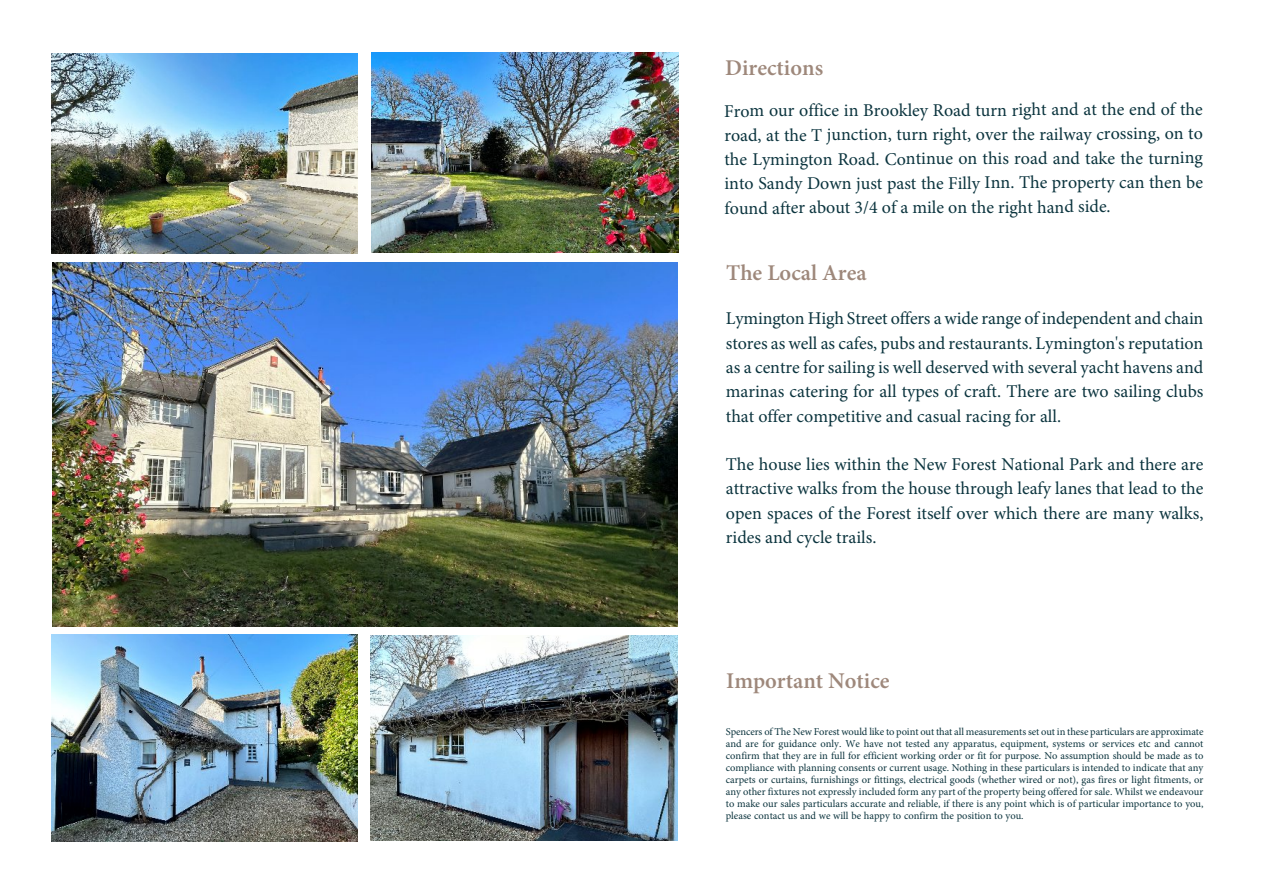
<style>
.page{position:relative;width:1263px;height:893px;background:#fff}
.page>*{position:absolute;margin:0;border:0;box-sizing:border-box;transform-origin:0 0}
.t1{font:600 22.5px "Minion Pro";color:#9e887b}
.t2{font:18px/24.3px "Minion Pro";color:#0b343e;text-align:justify}
.t3{font:10.5px/12px "Minion Pro";color:#0b333d;text-align:justify}
</style>
<div class="page">
<img style="left:53px;top:263px;width:625px;height:363px">
<img style="left:370px;top:636px;width:308px;height:204px">
<img style="left:371px;top:52px;width:308px;height:200px">
<img style="left:52px;top:54px;width:306px;height:199px">
<img style="left:52px;top:635px;width:306px;height:206px">
<h1 class="t1" style="left:725px;top:59px;width:99px">Directions</h1>
<p class="t2" style="left:724px;top:99px;width:480px">From our office in Brookley Road turn right and at the end of the road, at the T junction, turn right, over the railway crossing, on to the Lymington Road. Continue on this road and take the turning into Sandy Down just past the Filly Inn. The property can then be found after about 3/4 of a mile on the right hand side.</p>
<h1 class="t1" style="left:726px;top:264px;width:142px">The Local Area</h1>
<p class="t2" style="left:726px;top:308px;width:479px">Lymington High Street offers a wide range of independent and chain stores as well as cafes, pubs and restaurants. Lymington's reputation as a centre for sailing is well deserved with several yacht havens and marinas catering for all types of craft. There are two sailing clubs that offer competitive and casual racing for all.</p>
<h2 class="t2" style="left:726px;top:454px;width:479px">The house lies within the New Forest National Park and there are attractive walks from the house through leafy lanes that lead to the open spaces of the Forest itself over which there are many walks, rides and cycle trails.</h2>
<h1 class="t1" style="left:726px;top:671px;width:165px">Important Notice</h1>
<p class="t3" style="left:726px;top:726px;width:479px">Spencers of The New Forest would like to point out that all measurements set out in these particulars are approximate and are for guidance only. We have not tested any apparatus, equipment, systems or services etc and cannot confirm that they are in full for efficient working order or fit for purpose. No assumption should be made as to compliance with planning consents or current usage. Nothing in these particulars is intended to indicate that any carpets or curtains, furnishings or fittings, electrical goods (whether wired or not), gas fires or light fitments, or any other fixtures not expressly included form any part of the property being offered for sale. Whilst we endeavour to make our sales particulars accurate and reliable, if there is any point which is of particular importance to you, please contact us and we will be happy to confirm the position to you.</p>
</div>
